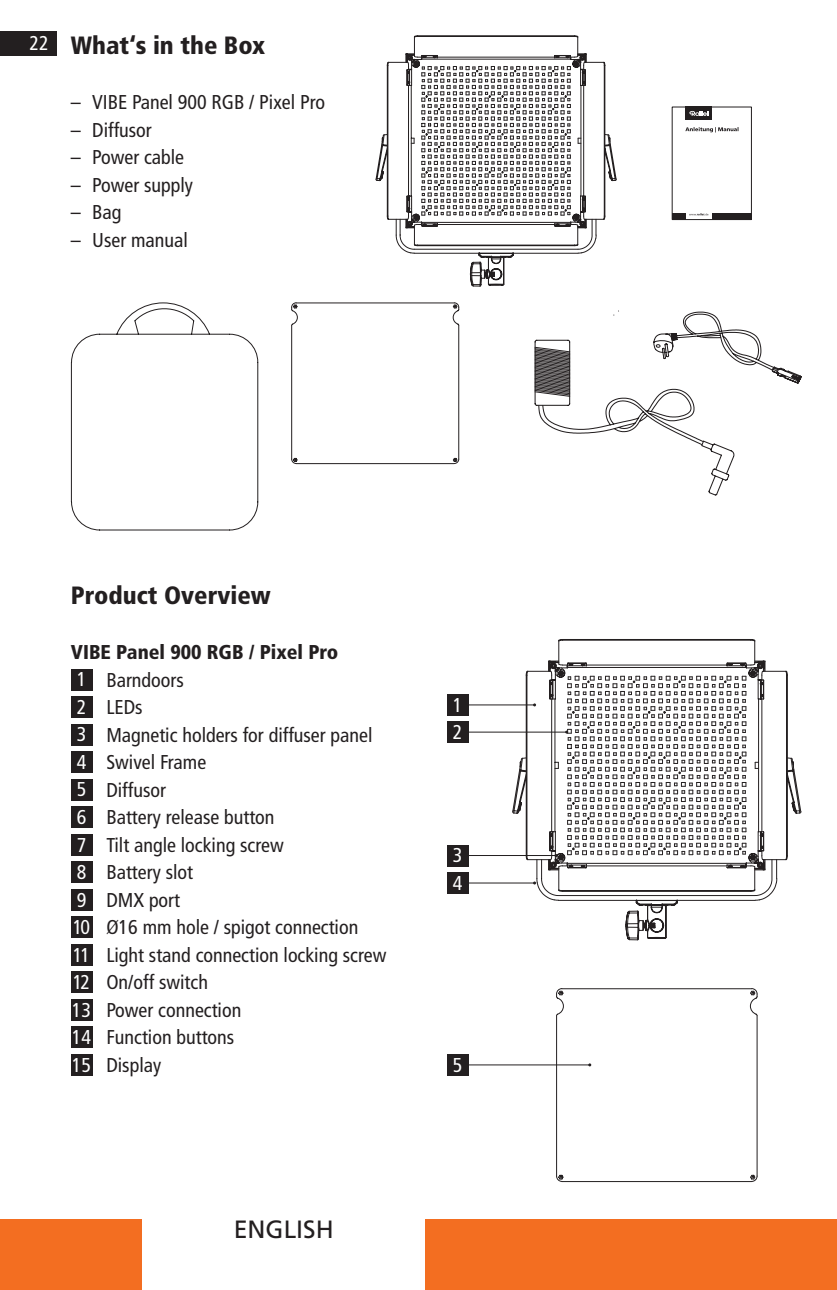
<style>
.page{position:relative;width:837px;height:1290px;background:#fff}
.page>*{position:absolute;margin:0;border:0;box-sizing:border-box;transform-origin:0 0}
.t1{font:900 condensed 25px "Frutiger LT Pro";color:#231f20}
.t2{font:25px "Frutiger LT Pro";color:#231f20}
.t3{font:condensed 20px "Frutiger LT Pro";color:#231f20}
.t4{font:condensed 20px "Frutiger LT Pro";color:#fff}
.t5{font:900 condensed 20px "Frutiger LT Pro";color:#231f20}
</style>
<div class="page">
<div style="left:0;top:1219px;width:142px;height:71px;background:#f36e21"></div>
<div style="left:425px;top:1219px;width:411px;height:71px;background:#f36e21"></div>
<div style="left:0;top:31px;width:57px;height:24px;background:#231f20"></div>
<div style="left:71px;top:669px;width:21px;height:21px;background:#231f20"></div>
<div style="left:71px;top:697px;width:21px;height:21px;background:#231f20"></div>
<div style="left:71px;top:724px;width:21px;height:21px;background:#231f20"></div>
<div style="left:71px;top:752px;width:21px;height:21px;background:#231f20"></div>
<div style="left:71px;top:779px;width:21px;height:21px;background:#231f20"></div>
<div style="left:71px;top:807px;width:21px;height:21px;background:#231f20"></div>
<div style="left:71px;top:834px;width:21px;height:21px;background:#231f20"></div>
<div style="left:71px;top:862px;width:21px;height:21px;background:#231f20"></div>
<div style="left:71px;top:889px;width:21px;height:21px;background:#231f20"></div>
<div style="left:71px;top:917px;width:21px;height:21px;background:#231f20"></div>
<div style="left:71px;top:944px;width:21px;height:21px;background:#231f20"></div>
<div style="left:71px;top:972px;width:21px;height:21px;background:#231f20"></div>
<div style="left:685px;top:107px;width:27px;height:13px;background:#231f20"></div>
<svg style="left:689px;top:111px;width:19px;height:5px"></svg>
<div style="left:671px;top:213px;width:14px;height:7px;background:#231f20"></div>
<div style="left:712px;top:213px;width:39px;height:7px;background:#231f20"></div>
<svg style="left:689px;top:213px;width:19px;height:2px"></svg>
<svg style="left:685px;top:127px;width:53px;height:5px"></svg>
<div style="left:71px;top:999px;width:21px;height:21px;background:#231f20"></div>
<hr style="left:464px;top:704px;width:70px;height:1px;background:#231f20">
<hr style="left:464px;top:732px;width:102px;height:1px;background:#231f20">
<hr style="left:464px;top:855px;width:92px;height:1px;background:#231f20">
<hr style="left:464px;top:882px;width:70px;height:1px;background:#231f20">
<hr style="left:464px;top:1064px;width:125px;height:1px;background:#231f20">
<div style="left:447px;top:694px;width:21px;height:21px;background:#231f20"></div>
<div style="left:447px;top:721px;width:21px;height:22px;background:#231f20"></div>
<div style="left:447px;top:845px;width:21px;height:21px;background:#231f20"></div>
<div style="left:447px;top:872px;width:21px;height:21px;background:#231f20"></div>
<div style="left:447px;top:1054px;width:21px;height:21px;background:#231f20"></div>
<svg style="left:534px;top:311px;width:268px;height:185px"></svg>
<svg style="left:291px;top:302px;width:168px;height:162px"></svg>
<svg style="left:555px;top:988px;width:202px;height:194px"></svg>
<svg style="left:70px;top:302px;width:189px;height:229px"></svg>
<svg style="left:375px;top:63px;width:242px;height:224px"></svg>
<svg style="left:386px;top:35px;width:219px;height:251px"></svg>
<svg style="left:511px;top:757px;width:290px;height:127px"></svg>
<svg style="left:525px;top:639px;width:263px;height:300px"></svg>
<div style="left:71px;top:1027px;width:21px;height:21px;background:#231f20"></div>
<div style="left:71px;top:1054px;width:21px;height:21px;background:#231f20"></div>
<p class="t4" style="left:29px;top:31px;width:21px">22</p>
<p class="t1" style="left:71px;top:30px;width:196px">What‘s in the Box</p>
<p class="t3" style="left:71px;top:91px;width:256px">– VIBE Panel 900 RGB / Pixel Pro</p>
<p class="t3" style="left:71px;top:118px;width:82px">– Diffusor</p>
<p class="t3" style="left:71px;top:146px;width:115px">– Power cable</p>
<p class="t3" style="left:71px;top:173px;width:123px">– Power supply</p>
<p class="t3" style="left:71px;top:201px;width:52px">– Bag</p>
<p class="t3" style="left:71px;top:228px;width:118px">– User manual</p>
<p class="t1" style="left:71px;top:580px;width:201px">Product Overview</p>
<p class="t5" style="left:71px;top:640px;width:269px">VIBE Panel 900 RGB / Pixel Pro</p>
<p class="t3" style="left:106px;top:668px;width:79px">Barndoors</p>
<p class="t3" style="left:106px;top:696px;width:38px">LEDs</p>
<p class="t3" style="left:106px;top:723px;width:267px">Magnetic holders for diffuser panel</p>
<p class="t3" style="left:106px;top:751px;width:101px">Swivel Frame</p>
<p class="t3" style="left:106px;top:778px;width:61px">Diffusor</p>
<p class="t3" style="left:106px;top:806px;width:170px">Battery release button</p>
<p class="t3" style="left:106px;top:833px;width:179px">Tilt angle locking screw</p>
<p class="t3" style="left:106px;top:861px;width:88px">Battery slot</p>
<p class="t3" style="left:106px;top:888px;width:75px">DMX port</p>
<p class="t3" style="left:106px;top:916px;width:253px">Ø16 mm hole / spigot connection</p>
<p class="t3" style="left:106px;top:943px;width:281px">Light stand connection locking screw</p>
<p class="t3" style="left:106px;top:971px;width:103px">On/off switch</p>
<p class="t3" style="left:106px;top:998px;width:136px">Power connection</p>
<p class="t3" style="left:106px;top:1026px;width:129px">Function buttons</p>
<p class="t3" style="left:106px;top:1053px;width:56px">Display</p>
<p class="t4" style="left:77px;top:668px;width:11px">1</p>
<p class="t4" style="left:77px;top:695px;width:11px">2</p>
<p class="t4" style="left:77px;top:723px;width:11px">3</p>
<p class="t4" style="left:77px;top:750px;width:11px">4</p>
<p class="t4" style="left:77px;top:778px;width:11px">5</p>
<p class="t4" style="left:77px;top:805px;width:11px">6</p>
<p class="t4" style="left:77px;top:833px;width:11px">7</p>
<p class="t4" style="left:77px;top:860px;width:11px">8</p>
<p class="t4" style="left:77px;top:888px;width:11px">9</p>
<p class="t4" style="left:73px;top:915px;width:19px">10</p>
<p class="t4" style="left:73px;top:943px;width:19px">11</p>
<p class="t4" style="left:73px;top:970px;width:19px">12</p>
<p class="t4" style="left:72px;top:998px;width:21px">13</p>
<p class="t4" style="left:72px;top:1025px;width:21px">14</p>
<p class="t4" style="left:72px;top:1053px;width:21px">15</p>
<p class="t2" style="left:233px;top:1214px;width:102px">ENGLISH</p>
<p class="t4" style="left:453px;top:693px;width:11px">1</p>
<p class="t4" style="left:453px;top:720px;width:11px">2</p>
<p class="t4" style="left:453px;top:843px;width:11px">3</p>
<p class="t4" style="left:453px;top:871px;width:11px">4</p>
<p class="t4" style="left:453px;top:1053px;width:11px">5</p>
</div>
